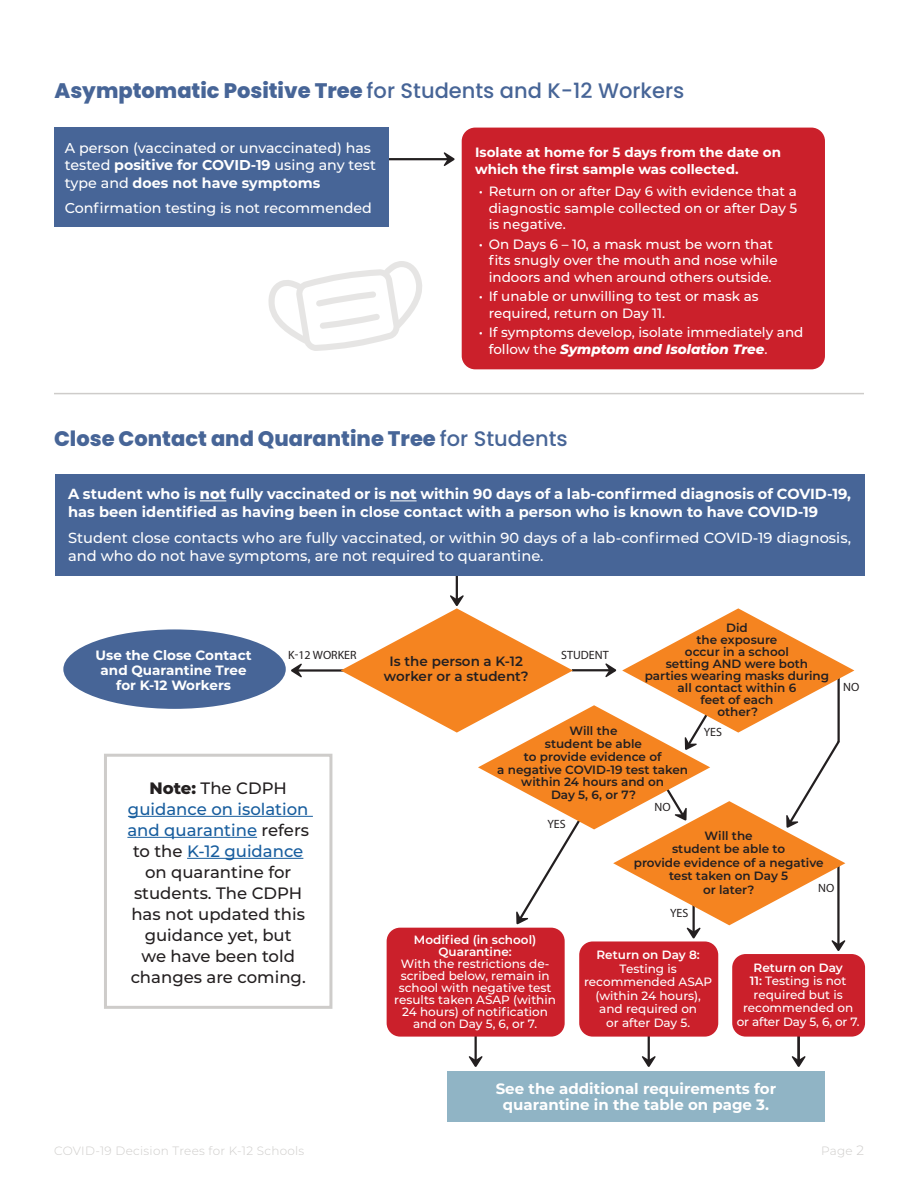
<style>
.page{position:relative;width:918px;height:1188px;background:#fff}
.page>*{position:absolute;margin:0;border:0;box-sizing:border-box;transform-origin:0 0}
.t1{font:500 21px "Poppins";color:#476597}
.t2{font:800 21px "Poppins";color:#476597}
.t3{font:500 16.5px/21px "Montserrat";color:#231f20;text-align:center}
.t4{font:700 15px "Montserrat";color:#fff}
.t5{font:700 14.7px/18px "Montserrat";color:#fff}
.t6{font:500 14.7px/18px "Montserrat";color:#fff}
.t7{font:500 14.25px/17.2px "Montserrat";color:#fff}
.t8{font:500 13.5px/16.5px "Montserrat";color:#fff}
.Pre-Bullets{font:700 13.5px/16.5px "Montserrat";color:#fff}
.t9{font:600 13.5px/15px "Montserrat";color:#231f20;text-align:center}
.t10{font:600 12px/12.8px "Montserrat";color:#231f20;text-align:center}
.t11{font:500 12px/12px "Montserrat";color:#fff;text-align:center}
.t12{font:600 12px "Montserrat";color:#fff}
.t13{font:300 12px "Montserrat";letter-spacing:.025em;color:#ceccca}
.t14{font:12px "Myriad Variable Concept";color:#231f20}
.s1{font-weight:800}
.s2{font-weight:700}
.s3{font-weight:800;font-style:italic}
.s4{font-weight:500}
.s5{color:#175d9e}
.s6{font-weight:600}
.s7{font-size:13.5px}
</style>
<div class="page">
<hr style="left:334px;top:158px;width:118px;height:2px;background:#231f20">
<hr style="left:475px;top:1025px;width:2px;height:40px;background:#231f20">
<hr style="left:648px;top:1025px;width:2px;height:40px;background:#231f20">
<hr style="left:798px;top:1025px;width:2px;height:40px;background:#231f20">
<hr style="left:54px;top:393px;width:810px;height:1px;background:#ceccca">
<div style="left:54px;top:128px;width:335px;height:99px;background:#476597"></div>
<div style="left:462px;top:128px;width:363px;height:241px;background:#cb202b;border-radius:14px"></div>
<hr style="left:456px;top:563px;width:2px;height:38px;background:#231f20">
<div style="left:55px;top:474px;width:810px;height:101px;background:#476597"></div>
<svg style="left:200px;top:501px;width:26px;height:1px"></svg>
<svg style="left:390px;top:501px;width:27px;height:1px"></svg>
<div style="left:387px;top:928px;width:178px;height:109px;background:#cb202b;border-radius:13px"></div>
<div style="left:579px;top:941px;width:139px;height:96px;background:#cb202b;border-radius:14px"></div>
<div style="left:732px;top:954px;width:133px;height:83px;background:#cb202b;border-radius:14px"></div>
<svg style="left:468px;top:1056px;width:15px;height:11px"></svg>
<svg style="left:642px;top:1056px;width:14px;height:11px"></svg>
<svg style="left:791px;top:1056px;width:15px;height:11px"></svg>
<hr style="left:297px;top:669px;width:58px;height:3px;background:#231f20">
<svg style="left:291px;top:663px;width:11px;height:15px"></svg>
<div style="left:63px;top:629px;width:223px;height:80px;background:#476597;border-radius:50%"></div>
<hr style="left:128px;top:816px;width:185px;height:1px;background:#175d9e">
<hr style="left:127px;top:837px;width:130px;height:1px;background:#175d9e">
<hr style="left:187px;top:858px;width:116px;height:1px;background:#175d9e">
<div style="left:104px;top:754px;width:228px;height:255px;border:3px solid #ceccca"></div>
<svg style="left:341px;top:595px;width:513px;height:356px"></svg>
<div style="left:447px;top:1071px;width:378px;height:51px;background:#90b4c5"></div>
<svg style="left:443px;top:152px;width:12px;height:14px"></svg>
<svg style="left:268px;top:261px;width:154px;height:90px"></svg>
<p class="t1" style="left:55px;top:79px;width:631px"><span class="s1">Asymptomatic Positive Tree</span> for Students and K-12 Workers</p>
<p class="t7" style="left:65px;top:139px;width:313px">A person (vaccinated or unvaccinated) has tested <span class="s2">positive for COVID-19</span> using any test type and <span class="s2">does not have symptoms</span></p>
<p class="t7" style="left:65px;top:199px;width:309px">Confirmation testing is not recommended</p>
<p class="Pre-Bullets" style="left:475px;top:143px;width:307px">Isolate at home for 5 days from the date on which the first sample was collected.</p>
<p class="t8" style="left:489px;top:183px;width:310px;text-align:justify;text-indent:-10px">• Return on or after Day 6 with evidence that a diagnostic sample collected on or after Day 5 is negative.</p>
<p class="t8" style="left:489px;top:235px;width:290px;text-indent:-10px">• On Days 6 – 10, a mask must be worn that fits snugly over the mouth and nose while indoors and when around others outside.</p>
<p class="t8" style="left:489px;top:288px;width:271px;text-indent:-10px">• If unable or unwilling to test or mask as required, return on Day 11.</p>
<p class="t8" style="left:489px;top:324px;width:316px;text-indent:-10px">• If symptoms develop, isolate immediately and follow the <span class="s3">Symptom and Isolation Tree</span>.</p>
<p class="t2" style="left:54px;top:427px;width:515px">Close Contact and Quarantine Tree <span class="s4">for Students</span></p>
<p class="t5" style="left:68px;top:484px;width:785px">A student who is <span class="s1">not</span> fully vaccinated or is <span class="s1">not</span> within 90 days of a lab-confirmed diagnosis of COVID-19, has been identified as having been in close contact with a person who is known to have COVID-19</p>
<p class="t6" style="left:68px;top:528px;width:784px">Student close contacts who are fully vaccinated, or within 90 days of a lab-confirmed COVID-19 diagnosis, and who do not have symptoms, are not required to quarantine.</p>
<p class="t10" style="left:726px;top:621px;width:23px">Did</p>
<p class="t10" style="left:696px;top:633px;width:83px">the exposure</p>
<p class="t10" style="left:685px;top:645px;width:106px">occur in a school</p>
<p class="t10" style="left:666px;top:657px;width:144px">setting AND were both</p>
<p class="t10" style="left:645px;top:669px;width:186px;line-height:12px">parties wearing masks during all contact within 6</p>
<p class="t10" style="left:700px;top:693px;width:74px">feet of each</p>
<p class="t10" style="left:717px;top:705px;width:42px">other?</p>
<p class="t10" style="left:497px;top:724px;width:192px">Will the<br>student be able<br>to provide evidence of<br>a negative COVID-19 test taken within 24 hours and on<br>Day 5, 6, or 7?</p>
<p class="t10" style="left:672px;top:828px;width:115px;line-height:13.5px">Will the<br>student be able to</p>
<p class="t10" style="left:634px;top:855px;width:191px;line-height:13.5px">provide evidence of a negative test taken on Day 5<br>or later?</p>
<p class="Pre-Bullets" style="left:96px;top:647px;width:158px;line-height:15px;text-align:center">Use the Close Contact and Quarantine Tree</p>
<p class="Pre-Bullets" style="left:116px;top:677px;width:116px">for K-12 Workers</p>
<p class="t14" style="left:288px;top:648px;width:70px">K-12 WORKER</p>
<p class="t14" style="left:561px;top:648px;width:49px">STUDENT</p>
<p class="t9" style="left:384px;top:654px;width:146px">Is the person a K-12 worker or a student?</p>
<p class="t14" style="left:843px;top:680px;width:18px">NO</p>
<p class="t14" style="left:704px;top:725px;width:20px">YES</p>
<p class="t3" style="left:127px;top:777px;width:183px"><span class="s1">Note:</span> The CDPH <span class="s5">guidance on isolation and quarantine</span> refers to the <span class="s5">K-12 guidance </span>on quarantine for students. The CDPH has not updated this guidance yet, but<br>we have been told changes are coming.</p>
<p class="t14" style="left:655px;top:800px;width:18px">NO</p>
<p class="t14" style="left:547px;top:817px;width:20px">YES</p>
<p class="t14" style="left:818px;top:881px;width:18px">NO</p>
<p class="t14" style="left:670px;top:906px;width:20px">YES</p>
<p class="t12" style="left:414px;top:931px;width:124px">Modified (in school)</p>
<p class="t12" style="left:439px;top:943px;width:75px">Quarantine:</p>
<p class="t11" style="left:394px;top:957px;width:163px">With the restrictions de&shy;scribed below, remain in school with negative test results taken ASAP (within<br>24 hours) of notification</p>
<p class="t11" style="left:413px;top:1017px;width:126px">and on Day 5, 6, or 7.</p>
<p class="t12" style="left:597px;top:947px;width:105px">Return on Day 8:</p>
<p class="t11" style="left:620px;top:962px;width:59px">Testing is</p>
<p class="t11" style="left:584px;top:975px;width:130px;line-height:13.5px">recommended ASAP (within 24 hours),</p>
<p class="t11" style="left:599px;top:1003px;width:99px">and required on</p>
<p class="t11" style="left:606px;top:1016px;width:85px">or after Day 5.</p>
<p class="t11" style="left:750px;top:960px;width:98px;line-height:13.5px"><span class="s6">Return on Day<br>11:</span> Testing is not required but is</p>
<p class="t11" style="left:743px;top:1002px;width:112px">recommended on</p>
<p class="t11" style="left:737px;top:1015px;width:124px">or after Day 5, 6, or 7.</p>
<p class="t4" style="left:496px;top:1078px;width:282px">See the additional requirements for</p>
<p class="t4" style="left:503px;top:1094px;width:268px">quarantine in the table on page 3.</p>
<p class="t13" style="left:54px;top:1142px;width:252px">COVID-19 Decision Trees for K-12 Schools</p>
<p class="t13" style="left:821px;top:1142px;width:44px">Page <span class="s7">2</span></p>
</div>
